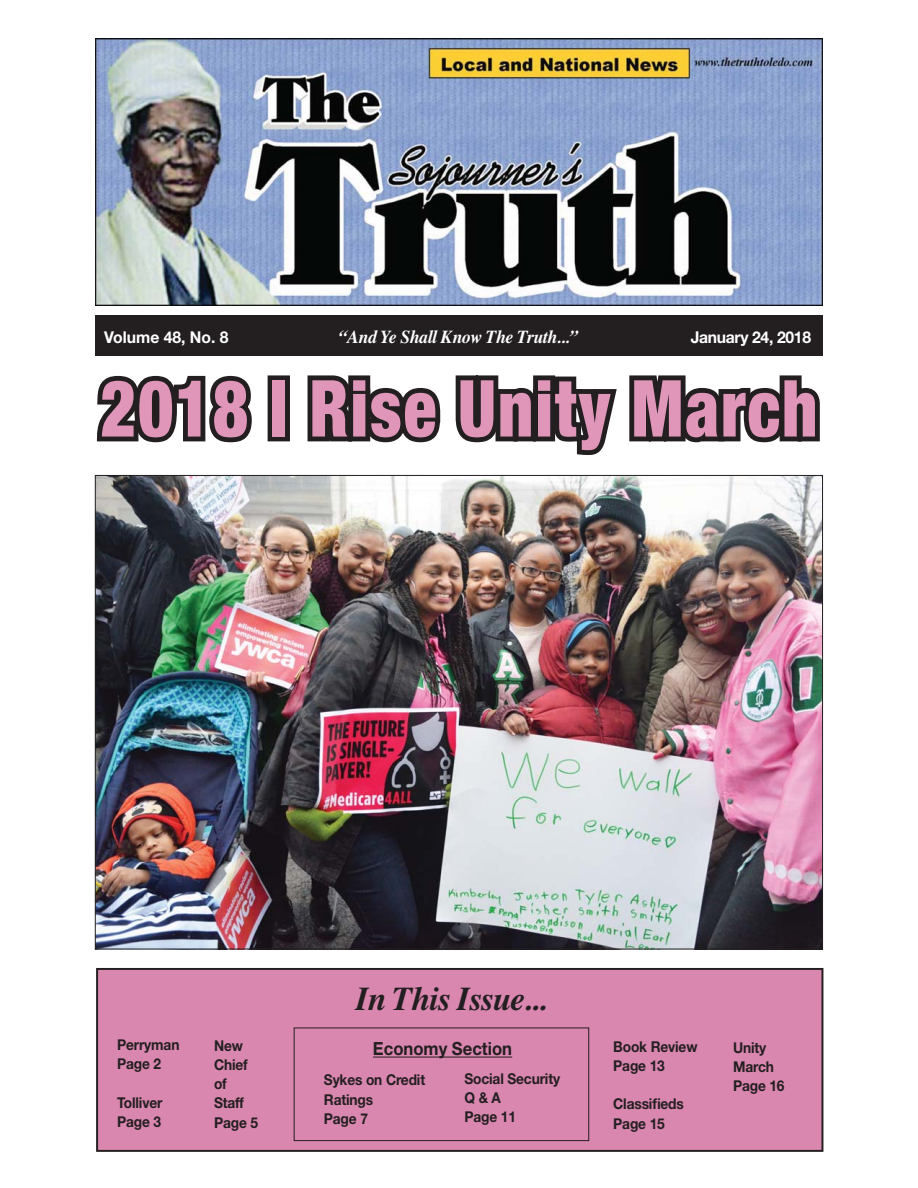
<style>
.page{position:relative;width:918px;height:1188px;background:#fff}
.page>*{position:absolute;margin:0;border:0;box-sizing:border-box;transform-origin:0 0}
.t1{font:900 condensed 78.75px "Helvetica Neue";letter-spacing:.03em;color:#df96b9;scale:.86 1}
.t2{font:italic 700 33.3px "Times";letter-spacing:-.03em;color:#231f20}
.t3{font:italic 700 31.95px "Times";letter-spacing:-.01em;color:#231f20;scale:.93 1}
.t4{font:italic 700 18.3px "Times";letter-spacing:-.02em;color:#fff;scale:.96 1}
.t5{font:700 18.15px "Helvetica Neue";color:#231f20;scale:.92 1}
.t6{font:700 16.35px "Helvetica Neue";letter-spacing:-.02em;color:#fff;scale:.96 1}
.t7{font:700 16.35px "Helvetica Neue";color:#fff;scale:.96 1}
.t8{font:700 14.85px/19.2px "Helvetica Neue";letter-spacing:-.01em;color:#231f20;scale:.92 1}
</style>
<div class="page">
<svg style="left:96px;top:375px;width:194px;height:68px"></svg>
<svg style="left:307px;top:375px;width:513px;height:80px"></svg>
<div style="left:97px;top:969px;width:725px;height:182px;background:#da87af"></div>
<div style="left:96px;top:968px;width:727px;height:184px;border:2px solid #231f20"></div>
<hr style="left:373px;top:1057px;width:139px;height:1px;background:#231f20">
<div style="left:294px;top:1028px;width:295px;height:113px;border:1px solid #231f20"></div>
<img style="left:97px;top:477px;width:724px;height:470px">
<div style="left:95px;top:316px;width:728px;height:40px;background:#231f20"></div>
<img style="left:95px;top:38px;width:728px;height:267px">
<p class="t7" style="left:104px;top:331px;width:131px">Volume 48, No. 8</p>
<p class="t4" style="left:339px;top:330px;width:251px">“And Ye Shall Know The Truth...”</p>
<p class="t6" style="left:691px;top:331px;width:127px">January 24, 2018</p>
<h1 class="t1" style="left:101px;top:363px;width:835px">2018 I Rise Unity March</h1>
<p class="t8" style="left:117px;top:1036px;width:69px">Perryman<br>Page 2</p>
<p class="t8" style="left:117px;top:1094px;width:51px">Tolliver<br>Page 3</p>
<h2 class="t2" style="left:355px;top:987px;width:193px">In This Issue...</h2>
<h3 class="t3" style="left:378px;top:991px;width:195px">In This Issue...</h3>
<p class="t8" style="left:214px;top:1037px;width:49px">New<br>Chief of<br>Staff<br>Page 5</p>
<p class="t8" style="left:613px;top:1038px;width:93px">Book Review<br>Page 13</p>
<p class="t5" style="left:373px;top:1042px;width:153px">Economy Section</p>
<p class="t8" style="left:464px;top:1071px;width:106px">Social Security<br>Q &amp; A<br>Page 11</p>
<p class="t8" style="left:324px;top:1072px;width:112px">Sykes on Credit<br>Ratings<br>Page 7</p>
<p class="t8" style="left:613px;top:1096px;width:78px">Classifieds<br>Page 15</p>
<p class="t8" style="left:733px;top:1039px;width:58px">Unity<br>March<br>Page 16</p>
</div>
